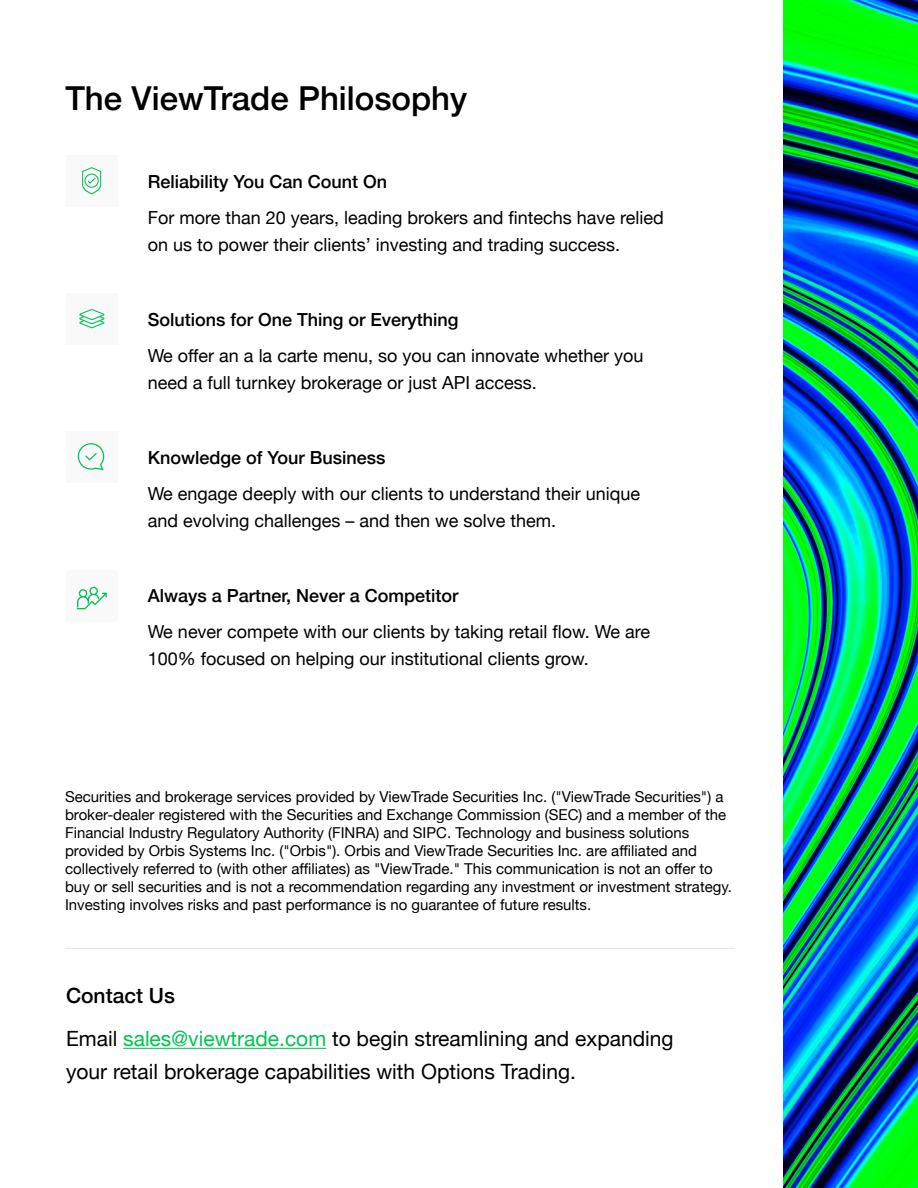
<style>
.page{position:relative;width:918px;height:1188px;background:#fff}
.page>*{position:absolute;margin:0;border:0;box-sizing:border-box;transform-origin:0 0}
.t1{font:500 33px "Helvetica Neue";color:#000}
.t2{font:21px/33px "Helvetica Neue";color:#000}
.t3{font:500 21px "Helvetica Neue";color:#000}
.t4{font:18px/27px "Helvetica Neue";color:#000}
.t5{font:500 18px "Helvetica Neue";color:#000}
.t6{font:15px/18px "Helvetica Neue";color:#000}
.s1{color:#00c454}
</style>
<div class="page">
<hr style="left:123px;top:1048px;width:203px;height:1px;background:#00c454">
<hr style="left:65px;top:948px;width:670px;height:1px;background:#e7e7e7">
<div style="left:66px;top:155px;width:52px;height:51px;background:#f9f9f9"></div>
<svg style="left:82px;top:167px;width:19px;height:27px"></svg>
<div style="left:66px;top:293px;width:52px;height:51px;background:#f9f9f9"></div>
<svg style="left:79px;top:309px;width:25px;height:19px"></svg>
<div style="left:66px;top:431px;width:52px;height:51px;background:#f9f9f9"></div>
<svg style="left:78px;top:443px;width:26px;height:27px"></svg>
<div style="left:66px;top:570px;width:52px;height:52px;background:#f9f9f9"></div>
<svg style="left:77px;top:587px;width:30px;height:22px"></svg>
<img style="left:783px;top:0;width:135px;height:1188px">
<h1 class="t1" style="left:65px;top:72px;width:404px">The ViewTrade Philosophy</h1>
<p class="t5" style="left:148px;top:167px;width:241px">Reliability You Can Count On</p>
<p class="t4" style="left:148px;top:205px;width:518px">For more than 20 years, leading brokers and fintechs have relied on us to power their clients’ investing and trading success.</p>
<p class="t5" style="left:148px;top:305px;width:312px">Solutions for One Thing or Everything</p>
<p class="t4" style="left:148px;top:343px;width:497px">We offer an a la carte menu, so you can innovate whether you need a full turnkey brokerage or just API access.</p>
<p class="t5" style="left:148px;top:443px;width:239px">Knowledge of Your Business</p>
<p class="t4" style="left:148px;top:481px;width:494px">We engage deeply with our clients to understand their unique and evolving challenges – and then we solve them.</p>
<p class="t5" style="left:148px;top:581px;width:312px">Always a Partner, Never a Competitor</p>
<p class="t4" style="left:148px;top:619px;width:504px">We never compete with our clients by taking retail flow. We are<br>100% focused on helping our institutional clients grow.</p>
<p class="t6" style="left:65px;top:789px;width:668px">Securities and brokerage services provided by ViewTrade Securities Inc. ("ViewTrade Securities") a broker-dealer registered with the Securities and Exchange Commission (SEC) and a member of the Financial Industry Regulatory Authority (FINRA) and SIPC. Technology and business solutions provided by Orbis Systems Inc. ("Orbis"). Orbis and ViewTrade Securities Inc. are affiliated and collectively referred to (with other affiliates) as "ViewTrade." This communication is not an offer to buy or sell securities and is not a recommendation regarding any investment or investment strategy.<br>Investing involves risks and past performance is no guarantee of future results.</p>
<h2 class="t3" style="left:66px;top:979px;width:110px">Contact Us</h2>
<h2 class="t2" style="left:66px;top:1023px;width:609px">Email <span class="s1">sales@viewtrade.com</span> to begin streamlining and expanding your retail brokerage capabilities with Options Trading.</h2>
</div>
